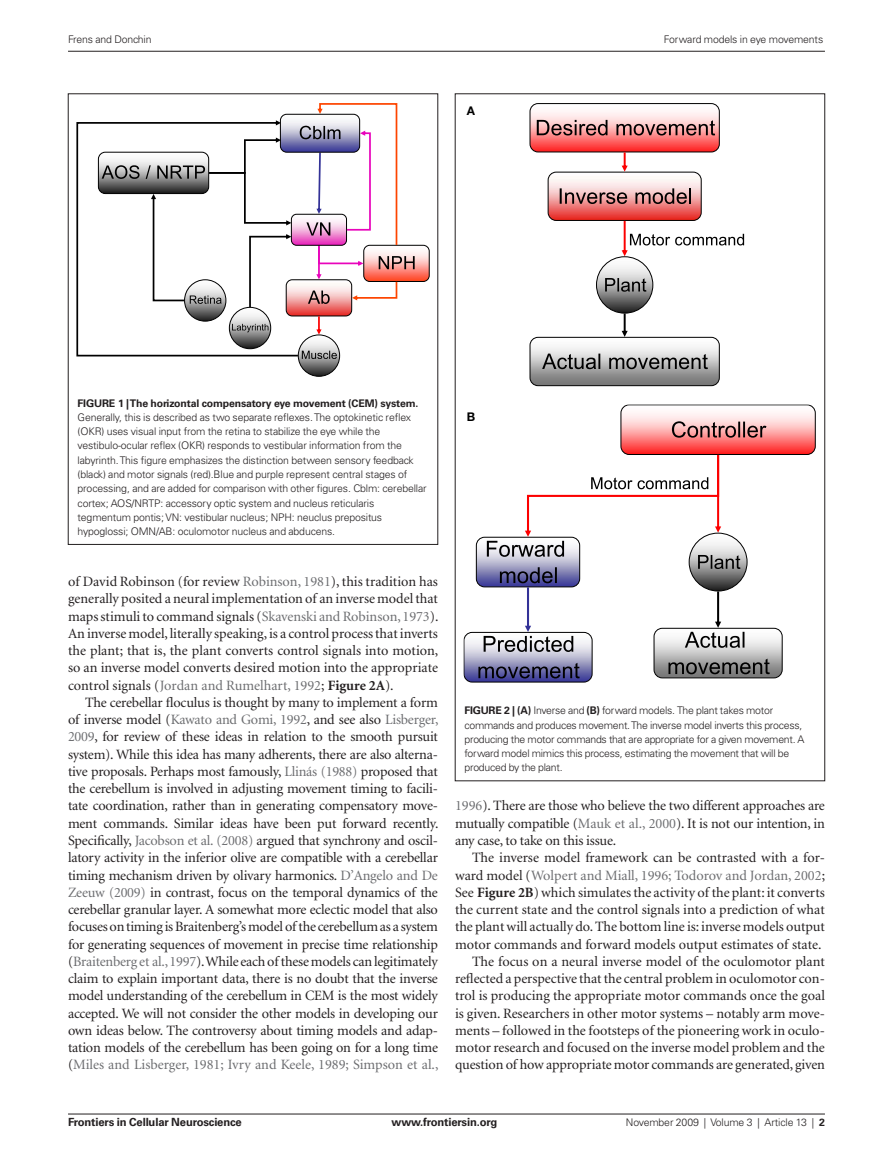
<style>
.page{position:relative;width:893px;height:1170px;background:#fff}
.page>*{position:absolute;margin:0;border:0;box-sizing:border-box;transform-origin:0 0}
.t1{font:14.25px/17.2px "Minion";color:#231f20;text-align:justify}
.t2{font:700 12px "Helvetica Neue";color:#000}
.t3{font:700 11.25px "Univers";letter-spacing:-.015em;color:#231f20}
.t4{font:300 10.5px/14.2px "Univers";letter-spacing:-.015em;color:#231f20}
.t5{font:700 10.5px "Univers";letter-spacing:-.015em;color:#231f20}
.s1{color:#6c6d70}
.s2{font-weight:700}
</style>
<div class="page">
<hr style="left:68px;top:1113px;width:757px;height:1px;background:#231f20">
<hr style="left:68px;top:51px;width:757px;height:1px;background:#231f20">
<img style="left:286px;top:280px;width:66px;height:36px;border-radius:6px">
<div style="left:286px;top:279px;width:66px;height:37px;border:1px solid #000;border-radius:6px"></div>
<img style="left:298px;top:335px;width:42px;height:41px;border-radius:50%">
<div style="left:298px;top:334px;width:42px;height:42px;border:1px solid #000;border-radius:50%"></div>
<svg style="left:316px;top:316px;width:6px;height:18px"></svg>
<img style="left:364px;top:245px;width:65px;height:36px;border-radius:6px">
<div style="left:363px;top:245px;width:67px;height:37px;border:1px solid #000;border-radius:6px"></div>
<svg style="left:76px;top:120px;width:222px;height:236px"></svg>
<img style="left:280px;top:114px;width:80px;height:38px;border-radius:6px">
<div style="left:280px;top:114px;width:80px;height:38px;border:1px solid #000;border-radius:6px"></div>
<img style="left:291px;top:214px;width:55px;height:31px;border-radius:5px">
<div style="left:291px;top:214px;width:56px;height:32px;border:1px solid #000;border-radius:5px"></div>
<svg style="left:302px;top:350px;width:35px;height:9px"></svg>
<svg style="left:232px;top:324px;width:36px;height:8px"></svg>
<svg style="left:102px;top:137px;width:189px;height:170px"></svg>
<svg style="left:300px;top:103px;width:115px;height:201px"></svg>
<img style="left:530px;top:105px;width:188px;height:47px">
<div style="left:530px;top:103px;width:190px;height:49px;border:1px solid #000;border-radius:8px"></div>
<svg style="left:537px;top:120px;width:178px;height:15px;background:#b28484"></svg>
<img style="left:548px;top:172px;width:152px;height:47px">
<div style="left:548px;top:172px;width:154px;height:49px;border:1px solid #000;border-radius:8px"></div>
<svg style="left:560px;top:188px;width:131px;height:16px;background:#ae8585"></svg>
<svg style="left:622px;top:152px;width:6px;height:20px"></svg>
<img style="left:596px;top:258px;width:57px;height:55px">
<div style="left:596px;top:256px;width:57px;height:57px;border:1px solid #000;border-radius:50%"></div>
<svg style="left:605px;top:278px;width:41px;height:14px"></svg>
<img style="left:530px;top:337px;width:188px;height:48px">
<div style="left:530px;top:337px;width:190px;height:49px;border:1px solid #000;border-radius:8px"></div>
<svg style="left:542px;top:353px;width:166px;height:16px;background:#939393"></svg>
<svg style="left:622px;top:313px;width:6px;height:24px"></svg>
<svg style="left:622px;top:221px;width:122px;height:35px"></svg>
<img style="left:622px;top:406px;width:193px;height:48px">
<div style="left:620px;top:404px;width:196px;height:51px;border:1px solid #000;border-radius:8px"></div>
<svg style="left:672px;top:421px;width:94px;height:16px;background:#b38585"></svg>
<img style="left:744px;top:548px;width:3px;height:28px">
<img style="left:654px;top:629px;width:128px;height:48px">
<div style="left:654px;top:627px;width:129px;height:51px;border:1px solid #000;border-radius:8px"></div>
<svg style="left:668px;top:658px;width:102px;height:16px;background:#6c6c6c"></svg>
<img style="left:476px;top:538px;width:8px;height:49px">
<img style="left:464px;top:633px;width:128px;height:49px">
<div style="left:463px;top:632px;width:130px;height:50px;border:1px solid #000;border-radius:8px"></div>
<svg style="left:478px;top:662px;width:102px;height:16px;background:#54547d"></svg>
<svg style="left:484px;top:455px;width:260px;height:197px"></svg>
<p class="t4" style="left:68px;top:33px;width:85px">Frens and Donchin</p>
<p class="t4" style="left:664px;top:33px;width:161px">Forward models in eye movements</p>
<p class="t2" style="left:467px;top:106px;width:10px">A</p>
<p class="t5" style="left:78px;top:399px;width:342px">FIGURE 1 | The horizontal compensatory eye movement (CEM) system.</p>
<p class="t4" style="left:78px;top:411px;width:351px">Generally, this is described as two separate reflexes. The optokinetic reflex (OKR) uses visual input from the retina to stabilize the eye while the vestibulo-ocular reflex (OKR) responds to vestibular information from the labyrinth. This figure emphasizes the distinction between sensory feedback (black) and motor signals (red).Blue and purple represent central stages of processing, and are added for comparison with other figures. Cblm: cerebellar cortex; AOS/NRTP: accessory optic system and nucleus reticularis tegmentum pontis; VN: vestibular nucleus; NPH: neuclus prepositus hypoglossi; OMN/AB: oculomotor nucleus and abducens.</p>
<p class="t1" style="left:68px;top:574px;width:372px">of David Robinson (for review <span class="s1">Robinson, 1981</span>), this tradition has generally posited a neural implementation of an inverse model that maps stimuli to command signals (<span class="s1">Skavenski and Robinson, 1973</span>).<br>An inverse model, literally speaking, is a control process that inverts the plant; that is, the plant converts control signals into motion, so an inverse model converts desired motion into the appropriate control signals (<span class="s1">Jordan and Rumelhart, 1992</span>; <span class="s2">Figure 2A</span>).</p>
<p class="t1" style="left:68px;top:694px;width:372px;text-indent:17px">The cerebellar floculus is thought by many to implement a form of inverse model (<span class="s1">Kawato and Gomi, 1992</span>, and see also <span class="s1">Lisberger, 2009</span>, for review of these ideas in relation to the smooth pursuit system). While this idea has many adherents, there are also alterna&shy;tive proposals. Perhaps most famously, <span class="s1">Llinás (1988)</span> proposed that the cerebellum is involved in adjusting movement timing to facili&shy;tate coordination, rather than in generating compensatory move&shy;ment commands. Similar ideas have been put forward recently.<br>Specifically, <span class="s1">Jacobson et al. (2008)</span> argued that synchrony and oscil&shy;latory activity in the inferior olive are compatible with a cerebellar timing mechanism driven by olivary harmonics. <span class="s1">D’Angelo and De Zeeuw (2009)</span> in contrast, focus on the temporal dynamics of the cerebellar granular layer. A somewhat more eclectic model that also focuses on timing is Braitenberg’s model of the cerebellum as a system for generating sequences of movement in precise time relationship (<span class="s1">Braitenberg et al., 1997</span>). While each of these models can legitimately claim to explain important data, there is no doubt that the inverse model understanding of the cerebellum in CEM is the most widely accepted. We will not consider the other models in developing our own ideas below. The controversy about timing models and adap&shy;tation models of the cerebellum has been going on for a long time (<span class="s1">Miles and Lisberger, 1981; Ivry and Keele, 1989; Simpson et al.,</span></p>
<p class="t2" style="left:467px;top:412px;width:10px">B</p>
<p class="t4" style="left:465px;top:704px;width:341px"><span class="s2">FIGURE 2 | (A)</span> Inverse and <span class="s2">(B)</span> forward models. The plant takes motor commands and produces movement. The inverse model inverts this process, producing the motor commands that are appropriate for a given movement. A forward model mimics this process, estimating the movement that will be produced by the plant.</p>
<p class="t1" style="left:455px;top:798px;width:371px"><span class="s1">1996</span>). There are those who believe the two different approaches are mutually compatible (<span class="s1">Mauk et al., 2000</span>). It is not our intention, in any case, to take on this issue.</p>
<p class="t1" style="left:455px;top:850px;width:372px;text-align:right">The inverse model framework can be contrasted with a for&shy;ward model (<span class="s1">Wolpert and Miall, 1996; Todorov and Jordan, 2002</span>; See <span class="s2">Figure 2B</span>) which simulates the activity of the plant: it converts the current state and the control signals into a prediction of what the plant will actually do. The bottom line is: inverse models output motor commands and forward models output estimates of state.<br>The focus on a neural inverse model of the oculomotor plant reflected a perspective that the central problem in oculomotor con&shy;trol is producing the appropriate motor commands once the goal is given. Researchers in other motor systems – notably arm move&shy;ments – followed in the footsteps of the pioneering work in oculo&shy;motor research and focused on the inverse model problem and the question of how appropriate motor commands are generated, given</p>
<p class="t3" style="left:68px;top:1117px;width:175px">Frontiers in Cellular Neuroscience</p>
<p class="t3" style="left:392px;top:1117px;width:107px">www.frontiersin.org</p>
<p class="t4" style="left:626px;top:1115px;width:201px">November 2009 | Volume 3 | Article 13 | <span class="s2">2</span></p>
</div>
